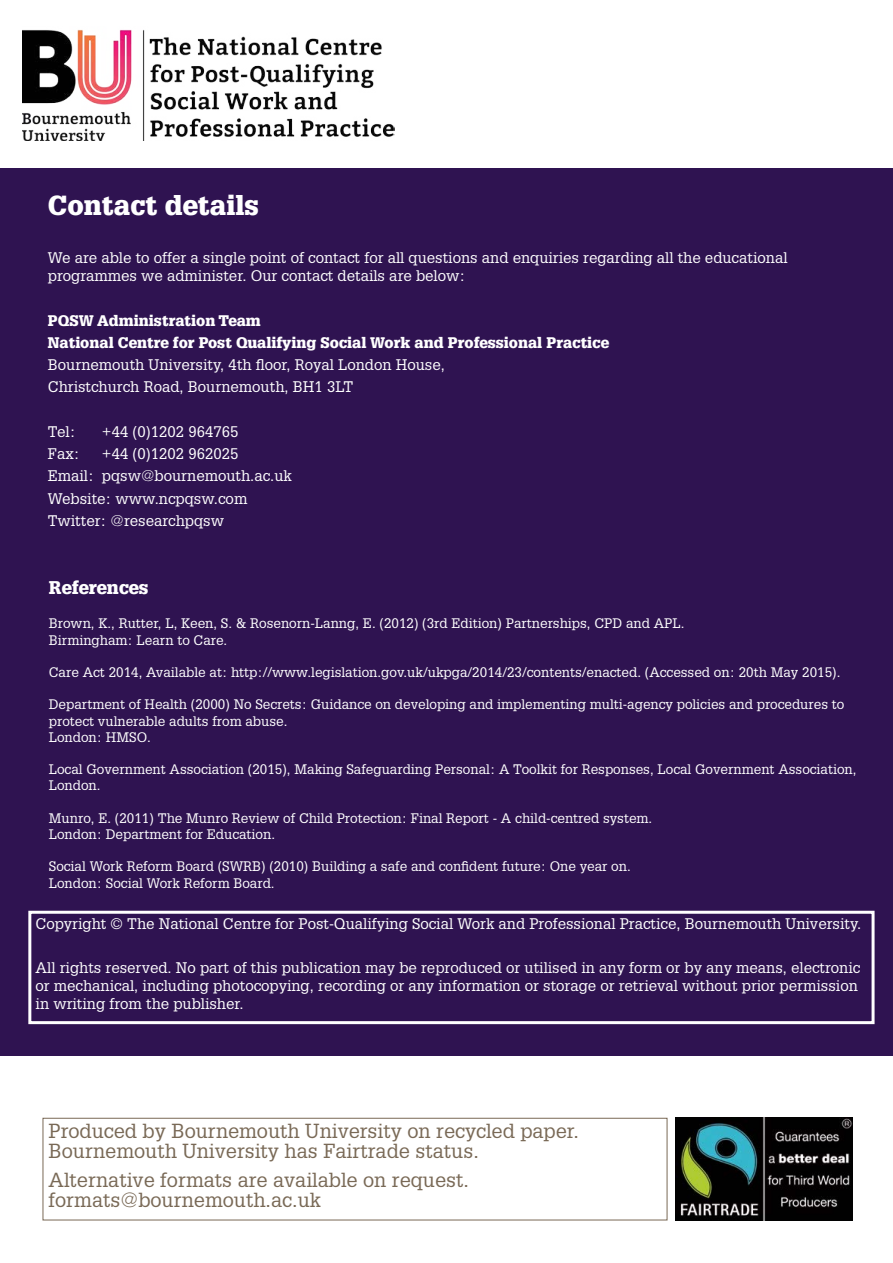
<style>
.page{position:relative;width:893px;height:1263px;background:#fff}
.page>*{position:absolute;margin:0;border:0;box-sizing:border-box;transform-origin:0 0}
.t1{font:900 27px "Glypha LT Std";color:#fff}
.t2{font:19.95px/20px "Glypha LT Std";color:#796956}
.t3{font:900 18px "Glypha LT Std";color:#fff}
.t4{font:15px/22.2px "Glypha LT Std";color:#fff}
.t5{font:900 15px/22.2px "Glypha LT Std";color:#fff}
.t6{font:13.5px/16.2px "Glypha LT Std";color:#fff}
</style>
<div class="page">
<div style="left:43px;top:1118px;width:624px;height:102px;border:1px solid #796956"></div>
<img style="left:676px;top:1118px;width:176px;height:102px">
<div style="left:0;top:169px;width:893px;height:887px;background:#2f1351"></div>
<div style="left:28px;top:911px;width:846px;height:113px;border:3px solid #fff"></div>
<img style="left:23px;top:30px;width:372px;height:111px">
<h1 class="t1" style="left:48px;top:189px;width:212px">Contact details</h1>
<p class="t4" style="left:48px;top:248px;width:741px;line-height:18px">We are able to offer a single point of contact for all questions and enquiries regarding all the educational programmes we administer. Our contact details are below:</p>
<p class="t5" style="left:48px;top:309px;width:563px">PQSW Administration Team<br>National Centre for Post Qualifying Social Work and Professional Practice</p>
<p class="t4" style="left:48px;top:353px;width:399px">Bournemouth University, 4th floor, Royal London House,<br>Christchurch Road, Bournemouth, BH1 3LT</p>
<p class="t4" style="left:48px;top:420px;width:29px">Tel:</p>
<p class="t4" style="left:102px;top:420px;width:138px">+44 (0)1202 964765</p>
<p class="t4" style="left:48px;top:442px;width:33px">Fax:</p>
<p class="t4" style="left:48px;top:442px;width:246px;text-indent:54px">+44 (0)1202 962025<br>Email: pqsw@bournemouth.ac.uk<br>Website: www.ncpqsw.com<br>Twitter: @researchpqsw</p>
<h3 class="t3" style="left:49px;top:577px;width:101px">References</h3>
<p class="t6" style="left:49px;top:615px;width:637px">Brown, K., Rutter, L, Keen, S. &amp; Rosenorn-Lanng, E. (2012) (3rd Edition) Partnerships, CPD and APL.<br>Birmingham: Learn to Care.</p>
<p class="t6" style="left:49px;top:664px;width:793px">Care Act 2014, Available at: http://www.legislation.gov.uk/ukpga/2014/23/contents/enacted. (Accessed on: 20th May 2015).</p>
<p class="t6" style="left:49px;top:696px;width:797px">Department of Health (2000) No Secrets: Guidance on developing and implementing multi-agency policies and procedures to protect vulnerable adults from abuse.<br>London: HMSO.</p>
<p class="t6" style="left:49px;top:761px;width:809px">Local Government Association (2015), Making Safeguarding Personal: A Toolkit for Responses, Local Government Association,<br>London.</p>
<p class="t6" style="left:49px;top:809px;width:605px">Munro, E. (2011) The Munro Review of Child Protection: Final Report - A child-centred system.<br>London: Department for Education.</p>
<p class="t6" style="left:49px;top:858px;width:583px">Social Work Reform Board (SWRB) (2010) Building a safe and confident future: One year on.<br>London: Social Work Reform Board.</p>
<p class="t4" style="left:36px;top:912px;width:827px">Copyright © The National Centre for Post-Qualifying Social Work and Professional Practice, Bournemouth University.</p>
<p class="t4" style="left:36px;top:958px;width:826px;line-height:18px">All rights reserved. No part of this publication may be reproduced or utilised in any form or by any means, electronic or mechanical, including photocopying, recording or any information or storage or retrieval without prior permission in writing from the publisher.</p>
<h2 class="t2" style="left:49px;top:1120px;width:532px">Produced by Bournemouth University on recycled paper.<br>Bournemouth University has Fairtrade status.</h2>
<h2 class="t2" style="left:49px;top:1169px;width:422px">Alternative formats are available on request. formats@bournemouth.ac.uk</h2>
</div>
